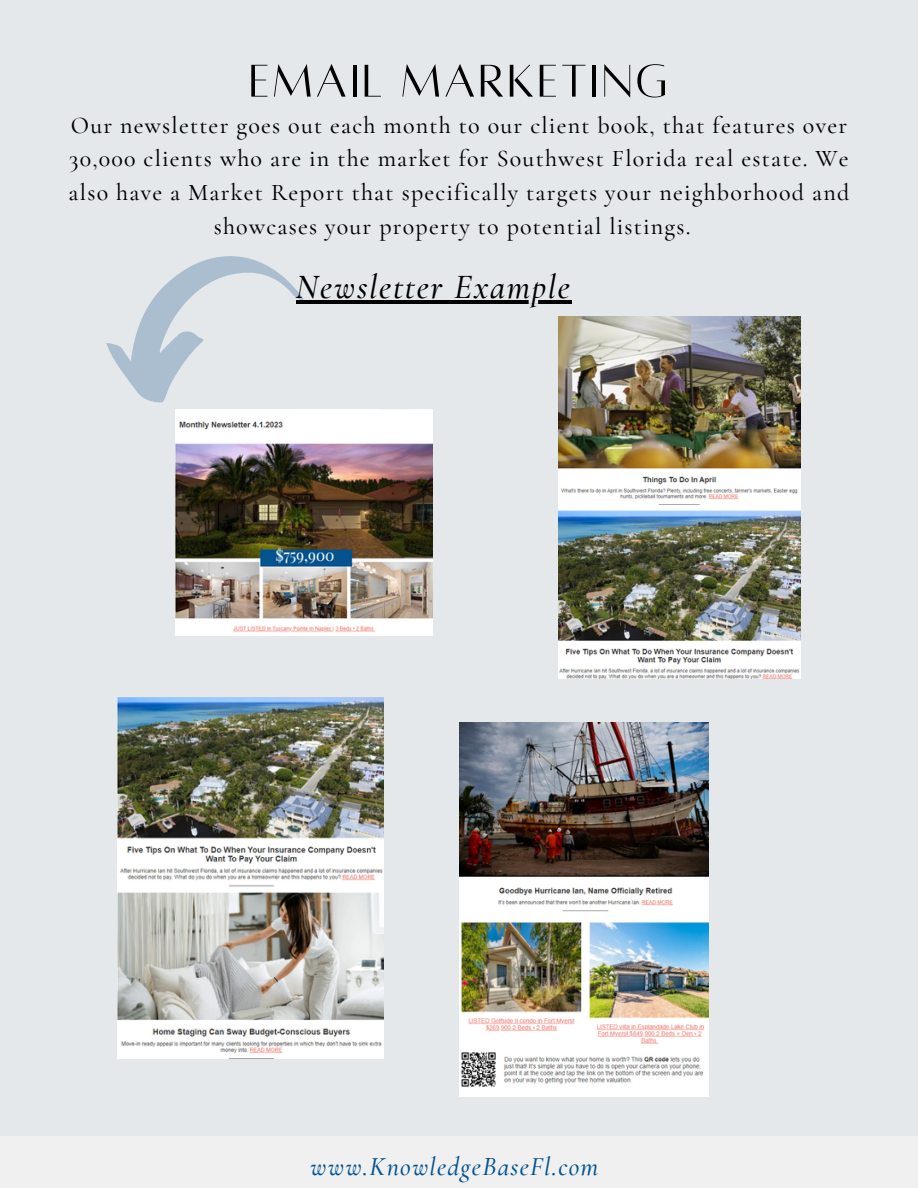
<style>
.page{position:relative;width:918px;height:1188px;background:#f1f0f0}
.page>*{position:absolute;margin:0;border:0;box-sizing:border-box;transform-origin:0 0}
.t1{font:50.7px "Alta regular";letter-spacing:.05em;color:#000}
.t2{font:italic 500 34.5px "Cormorant Garamond";letter-spacing:.05em;color:#000}
.t3{font:italic 500 26.25px "Cormorant Garamond";letter-spacing:.05em;color:#02538f}
.t4{font:500 24px/33.8px "Cormorant Garamond";letter-spacing:.05em;color:#000;text-align:center}
</style>
<div class="page">
<div style="left:0;top:0;width:918px;height:1136px;background:#e5e8eb"></div>
<img style="left:118px;top:697px;width:265px;height:362px">
<img style="left:559px;top:316px;width:242px;height:362px">
<img style="left:459px;top:723px;width:250px;height:373px">
<img style="left:175px;top:410px;width:258px;height:225px">
<svg style="left:106px;top:256px;width:198px;height:147px"></svg>
<hr style="left:296px;top:300px;width:275px;height:3px;background:#000">
<p class="t1" style="left:249px;top:56px;width:420px">EMAIL MARKETING</p>
<p class="t4" style="left:69px;top:108px;width:782px">Our newsletter goes out each month to our client book, that features over 30,000 clients who are in the market for Southwest Florida real estate. We also have a Market Report that specifically targets your neighborhood and showcases your property to potential listings.</p>
<p class="t2" style="left:296px;top:266px;width:275px">Newsletter Example</p>
<p class="t3" style="left:310px;top:1150px;width:290px">www.KnowledgeBaseFl.com</p>
</div>
